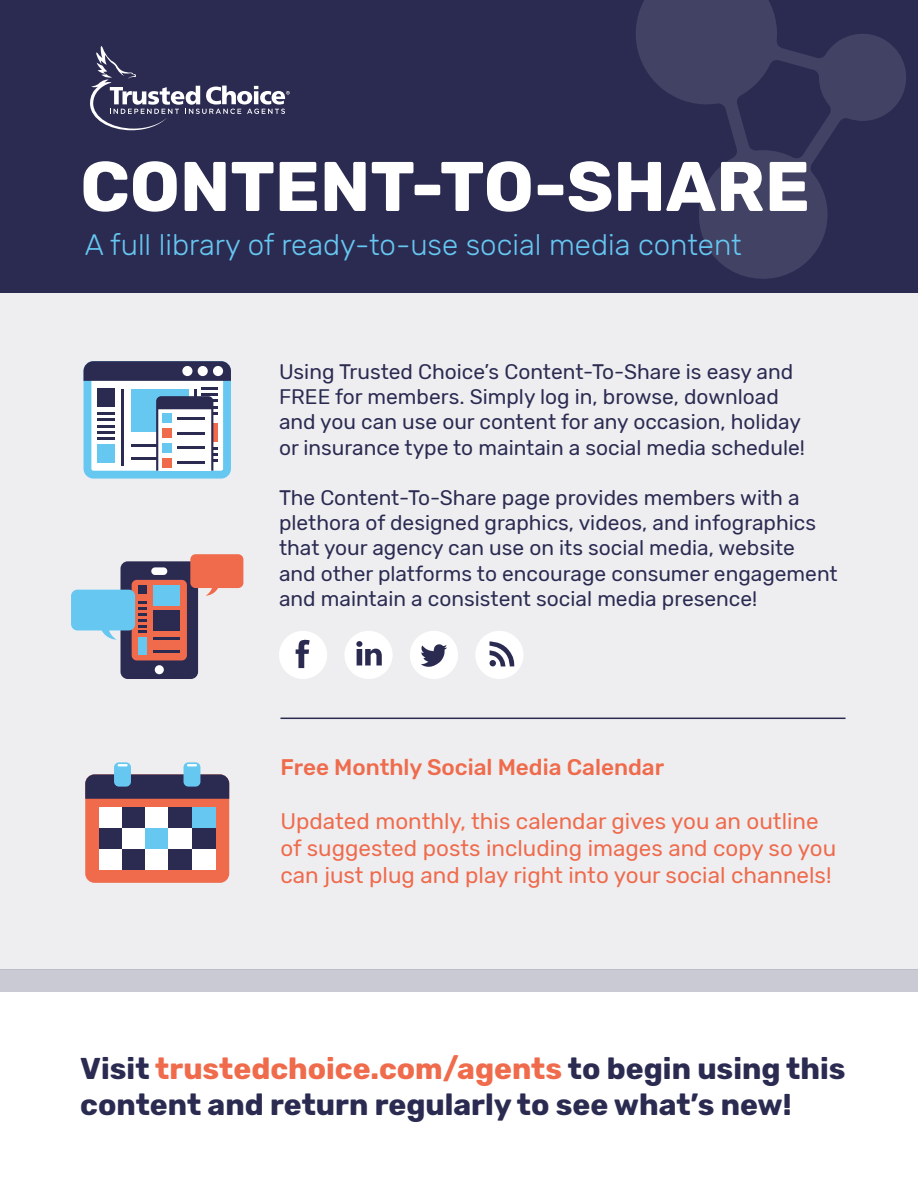
<style>
.page{position:relative;width:918px;height:1188px;background:#fff}
.page>*{position:absolute;margin:0;border:0;box-sizing:border-box;transform-origin:0 0}
.t1{font:700 70.05px "Rubik";color:#fff}
.t2{font:700 30px/36px "Rubik";color:#2b2b52}
.t3{font:300 29.4px "Rubik";color:#66c7f1}
.t4{font:22.5px/27px "Rubik";color:#ef6b4c}
.t5{font:500 22.5px "Rubik";color:#ef6b4c}
.t6{font:21px/25.2px "Rubik";color:#2b2b52}
.s1{color:#ef6b4c}
</style>
<div class="page">
<div style="left:0;top:0;width:918px;height:292px;background:#2b2b52"></div>
<svg style="left:636px;top:0;width:270px;height:279px"></svg>
<div style="left:0;top:292px;width:918px;height:677px;background:#eeeef1"></div>
<div style="left:0;top:969px;width:918px;height:23px;background:#cacad4"></div>
<div style="left:84px;top:361px;width:147px;height:118px;background:#66c7f1;border-radius:10px"></div>
<div style="left:91px;top:369px;width:132px;height:102px;background:#fff;border-radius:2px"></div>
<svg style="left:84px;top:361px;width:147px;height:20px"></svg>
<div style="left:182px;top:366px;width:10px;height:10px;background:#fff;border-radius:50%"></div>
<div style="left:198px;top:366px;width:10px;height:10px;background:#fff;border-radius:50%"></div>
<div style="left:213px;top:366px;width:10px;height:10px;background:#fff;border-radius:50%"></div>
<div style="left:98px;top:389px;width:17px;height:18px;background:#2b2b52"></div>
<div style="left:98px;top:445px;width:17px;height:18px;background:#66c7f1"></div>
<svg style="left:98px;top:413px;width:17px;height:26px"></svg>
<hr style="left:122px;top:389px;width:2px;height:77px;background:#2b2b52">
<div style="left:131px;top:389px;width:57px;height:43px;background:#66c7f1"></div>
<hr style="left:131px;top:444px;width:57px;height:3px;background:#2b2b52">
<hr style="left:131px;top:458px;width:57px;height:2px;background:#2b2b52">
<svg style="left:156px;top:388px;width:62px;height:83px"></svg>
<div style="left:121px;top:561px;width:77px;height:118px;background:#2b2b52;border-radius:7px"></div>
<div style="left:132px;top:580px;width:55px;height:80px;background:#ef6b4c;border-radius:5px"></div>
<div style="left:155px;top:665px;width:9px;height:9px;background:#fff;border-radius:50%"></div>
<div style="left:151px;top:567px;width:16px;height:8px;background:#fff;border-radius:4px"></div>
<div style="left:138px;top:585px;width:9px;height:9px;background:#2b2b52"></div>
<div style="left:138px;top:638px;width:9px;height:17px;background:#66c7f1"></div>
<div style="left:154px;top:585px;width:26px;height:20px;background:#66c7f1"></div>
<div style="left:154px;top:610px;width:26px;height:20px;background:#2b2b52"></div>
<hr style="left:154px;top:638px;width:26px;height:2px;background:#2b2b52">
<hr style="left:154px;top:650px;width:26px;height:2px;background:#2b2b52">
<svg style="left:190px;top:554px;width:53px;height:42px"></svg>
<svg style="left:71px;top:590px;width:76px;height:50px"></svg>
<div style="left:85px;top:774px;width:144px;height:109px;background:#ef6b4c;border-radius:9px"></div>
<svg style="left:85px;top:774px;width:144px;height:25px"></svg>
<div style="left:99px;top:849px;width:24px;height:21px;background:#fff"></div>
<div style="left:123px;top:849px;width:23px;height:21px;background:#2b2b52"></div>
<div style="left:146px;top:849px;width:23px;height:21px;background:#fff"></div>
<div style="left:169px;top:849px;width:23px;height:21px;background:#2b2b52"></div>
<div style="left:192px;top:849px;width:23px;height:21px;background:#fff"></div>
<div style="left:99px;top:828px;width:24px;height:21px;background:#2b2b52"></div>
<div style="left:123px;top:828px;width:23px;height:21px;background:#fff"></div>
<div style="left:146px;top:828px;width:23px;height:21px;background:#66c7f1"></div>
<div style="left:169px;top:828px;width:23px;height:21px;background:#fff"></div>
<div style="left:192px;top:828px;width:23px;height:21px;background:#2b2b52"></div>
<div style="left:99px;top:807px;width:24px;height:21px;background:#fff"></div>
<div style="left:123px;top:807px;width:23px;height:21px;background:#2b2b52"></div>
<div style="left:146px;top:807px;width:23px;height:21px;background:#fff"></div>
<div style="left:169px;top:807px;width:23px;height:21px;background:#2b2b52"></div>
<div style="left:192px;top:807px;width:23px;height:21px;background:#66c7f1"></div>
<div style="left:114px;top:762px;width:17px;height:25px;background:#66c7f1;border-radius:5px"></div>
<div style="left:184px;top:762px;width:16px;height:25px;background:#66c7f1;border-radius:5px"></div>
<svg style="left:118px;top:764px;width:10px;height:2px"></svg>
<svg style="left:187px;top:764px;width:10px;height:2px"></svg>
<div style="left:344px;top:631px;width:49px;height:48px;background:#fff;border-radius:50%"></div>
<svg style="left:356px;top:641px;width:26px;height:24px"></svg>
<div style="left:279px;top:631px;width:48px;height:48px;background:#fff;border-radius:50%"></div>
<svg style="left:296px;top:639px;width:14px;height:29px"></svg>
<div style="left:475px;top:631px;width:48px;height:48px;background:#fff;border-radius:50%"></div>
<svg style="left:490px;top:641px;width:25px;height:25px"></svg>
<div style="left:410px;top:631px;width:48px;height:48px;background:#fff;border-radius:50%"></div>
<svg style="left:421px;top:644px;width:26px;height:23px"></svg>
<hr style="left:280px;top:718px;width:566px;height:1px;background:#2b2b52">
<svg style="left:90px;top:46px;width:200px;height:84px"></svg>
<h1 class="t1" style="left:80px;top:146px;width:731px">CONTENT-TO-SHARE</h1>
<h3 class="t3" style="left:85px;top:228px;width:658px">A full library of ready-to-use social media content</h3>
<p class="t6" style="left:279px;top:360px;width:527px">Using Trusted Choice’s Content-To-Share is easy and FREE for members. Simply log in, browse, download and you can use our content for any occasion, holiday or insurance type to maintain a social media schedule!</p>
<p class="t6" style="left:279px;top:486px;width:560px">The Content-To-Share page provides members with a plethora of designed graphics, videos, and infographics that your agency can use on its social media, website<br>and other platforms to encourage consumer engagement and maintain a consistent social media presence!</p>
<p class="t5" style="left:280px;top:754px;width:385px">Free Monthly Social Media Calendar</p>
<p class="t4" style="left:280px;top:808px;width:557px">Updated monthly, this calendar gives you an outline of suggested posts including images and copy so you can just plug and play right into your social channels!</p>
<h2 class="t2" style="left:80px;top:1051px;width:767px">Visit <span class="s1">trustedchoice.com/agents</span> to begin using this content and return regularly to see what’s new!</h2>
</div>
